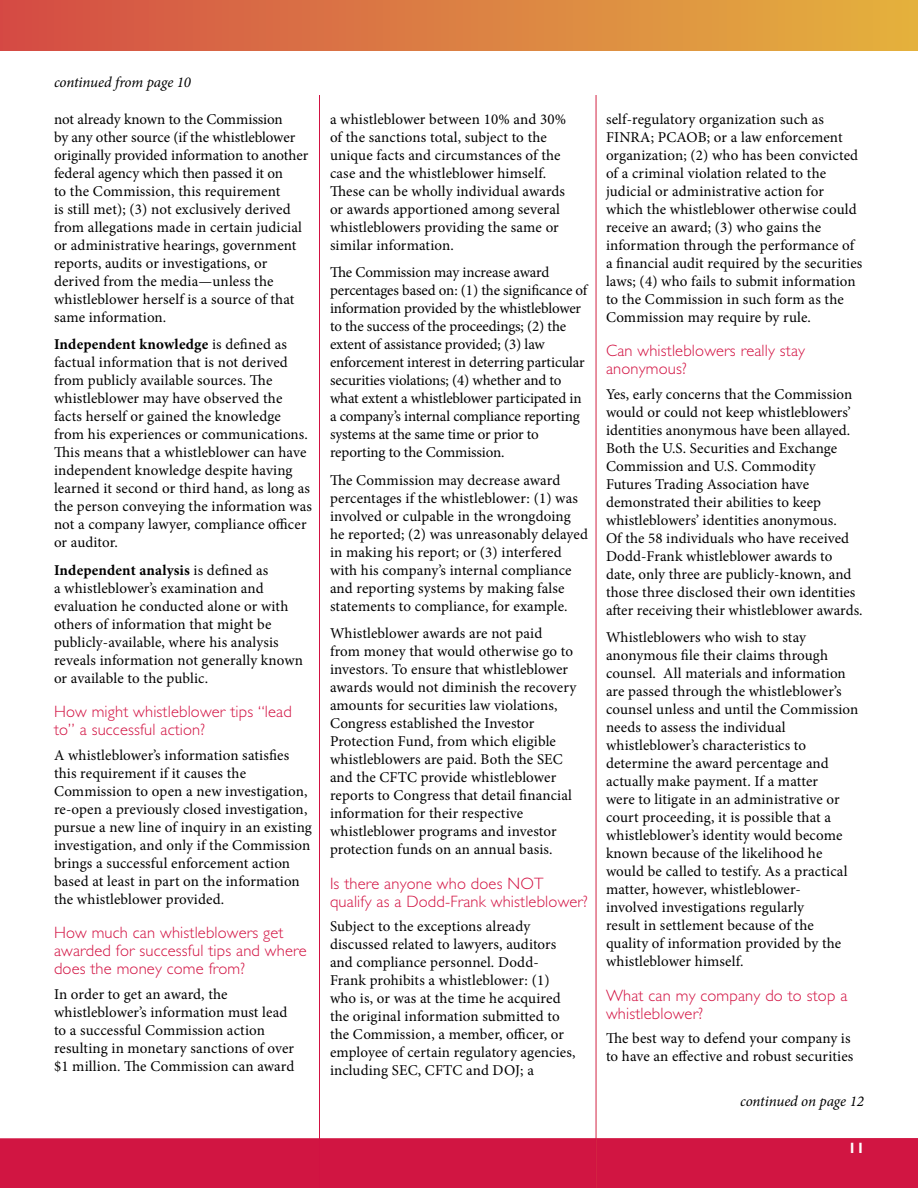
<style>
.page{position:relative;width:918px;height:1188px;background:#fff}
.page>*{position:absolute;margin:0;border:0;box-sizing:border-box;transform-origin:0 0}
.t1{font:300 16.5px/18px "Gill Sans";letter-spacing:.01em;color:#d21242}
.t2{font:15px/18px "Minion Pro";letter-spacing:.005em;color:#000}
.t3{font:italic 15px "Minion Pro";letter-spacing:-.01em;color:#000}
.t4{font:700 15px "Gill Sans";color:#fff}
.s1{font-weight:700}
</style>
<div class="page">
<div style="left:0;top:0;width:918px;height:50px;background:linear-gradient(to right,#d44c46,#e4b23f)"></div>
<svg style="left:0;top:1108px;width:918px;height:80px"></svg>
<hr style="left:596px;top:95px;width:1px;height:1093px;background:#fff">
<hr style="left:319px;top:95px;width:1px;height:1093px;background:#fff">
<p class="t3" style="left:54px;top:72px;width:139px">continued from page 10</p>
<p class="t2" style="left:54px;top:110px;width:256px">not already known to the Commission<br>by any other source (if the whistleblower originally provided information to another federal agency which then passed it on<br>to the Commission, this requirement<br>is still met); (3) not exclusively derived from allegations made in certain judicial or administrative hearings, government reports, audits or investigations, or derived from the media—unless the whistleblower herself is a source of that same information.</p>
<p class="t2" style="left:54px;top:335px;width:259px"><span class="s1">Independent knowledge</span> is defined as factual information that is not derived from publicly available sources. The whistleblower may have observed the facts herself or gained the knowledge from his experiences or communications.<br>This means that a whistleblower can have independent knowledge despite having learned it second or third hand, as long as the person conveying the information was not a company lawyer, compliance officer or auditor.</p>
<p class="t2" style="left:54px;top:561px;width:251px"><span class="s1">Independent analysis</span> is defined as<br>a whistleblower’s examination and evaluation he conducted alone or with others of information that might be publicly-available, where his analysis reveals information not generally known or available to the public.</p>
<p class="t1" style="left:54px;top:703px;width:239px">How might whistleblower tips “lead to” a successful action?</p>
<p class="t2" style="left:54px;top:746px;width:260px">A whistleblower’s information satisfies this requirement if it causes the Commission to open a new investigation, re-open a previously closed investigation, pursue a new line of inquiry in an existing investigation, and only if the Commission brings a successful enforcement action based at least in part on the information the whistleblower provided.</p>
<p class="t1" style="left:54px;top:924px;width:254px">How much can whistleblowers get awarded for successful tips and where does the money come from?</p>
<p class="t2" style="left:54px;top:985px;width:242px">In order to get an award, the whistleblower’s information must lead to a successful Commission action resulting in monetary sanctions of over $1 million. The Commission can award</p>
<p class="t2" style="left:330px;top:110px;width:238px">a whistleblower between 10% and 30% of the sanctions total, subject to the unique facts and circumstances of the case and the whistleblower himself.<br>These can be wholly individual awards or awards apportioned among several whistleblowers providing the same or similar information.</p>
<p class="t2" style="left:330px;top:263px;width:259px">The Commission may increase award percentages based on: (1) the significance of information provided by the whistleblower to the success of the proceedings; (2) the extent of assistance provided; (3) law enforcement interest in deterring particular securities violations; (4) whether and to what extent a whistleblower participated in a company’s internal compliance reporting systems at the same time or prior to reporting to the Commission.</p>
<p class="t2" style="left:330px;top:471px;width:260px">The Commission may decrease award percentages if the whistleblower: (1) was involved or culpable in the wrongdoing he reported; (2) was unreasonably delayed in making his report; or (3) interfered with his company’s internal compliance and reporting systems by making false statements to compliance, for example.</p>
<p class="t2" style="left:330px;top:625px;width:248px">Whistleblower awards are not paid<br>from money that would otherwise go to investors. To ensure that whistleblower awards would not diminish the recovery amounts for securities law violations, Congress established the Investor Protection Fund, from which eligible whistleblowers are paid. Both the SEC and the CFTC provide whistleblower reports to Congress that detail financial information for their respective whistleblower programs and investor protection funds on an annual basis.</p>
<p class="t1" style="left:330px;top:874px;width:259px">Is there anyone who does NOT qualify as a Dodd-Frank whistleblower?</p>
<p class="t2" style="left:330px;top:918px;width:247px">Subject to the exceptions already discussed related to lawyers, auditors and compliance personnel. Dodd-Frank prohibits a whistleblower: (1) who is, or was at the time he acquired the original information submitted to the Commission, a member, officer, or employee of certain regulatory agencies, including SEC, CFTC and DOJ; a</p>
<p class="t2" style="left:606px;top:110px;width:258px">self-regulatory organization such as FINRA; PCAOB; or a law enforcement organization; (2) who has been convicted of a criminal violation related to the judicial or administrative action for which the whistleblower otherwise could receive an award; (3) who gains the information through the performance of a financial audit required by the securities laws; (4) who fails to submit information to the Commission in such form as the Commission may require by rule.</p>
<p class="t1" style="left:606px;top:342px;width:201px">Can whistleblowers really stay anonymous?</p>
<p class="t2" style="left:606px;top:385px;width:258px">Yes, early concerns that the Commission would or could not keep whistleblowers’ identities anonymous have been allayed.<br>Both the U.S. Securities and Exchange Commission and U.S. Commodity Futures Trading Association have demonstrated their abilities to keep whistleblowers’ identities anonymous.<br>Of the 58 individuals who have received Dodd-Frank whistleblower awards to date, only three are publicly-known, and those three disclosed their own identities after receiving their whistleblower awards.</p>
<p class="t2" style="left:606px;top:629px;width:254px">Whistleblowers who wish to stay anonymous file their claims through counsel. All materials and information are passed through the whistleblower’s counsel unless and until the Commission needs to assess the individual whistleblower’s characteristics to determine the award percentage and actually make payment. If a matter<br>were to litigate in an administrative or court proceeding, it is possible that a whistleblower’s identity would become known because of the likelihood he would be called to testify. As a practical matter, however, whistleblower-<br>involved investigations regularly<br>result in settlement because of the quality of information provided by the whistleblower himself.</p>
<p class="t1" style="left:606px;top:986px;width:243px">What can my company do to stop a whistleblower?</p>
<p class="t2" style="left:606px;top:1030px;width:249px">The best way to defend your company is to have an effective and robust securities</p>
<p class="t3" style="left:740px;top:1091px;width:125px">continued on page 12</p>
<p class="t4" style="left:848px;top:1139px;width:18px">11</p>
</div>
